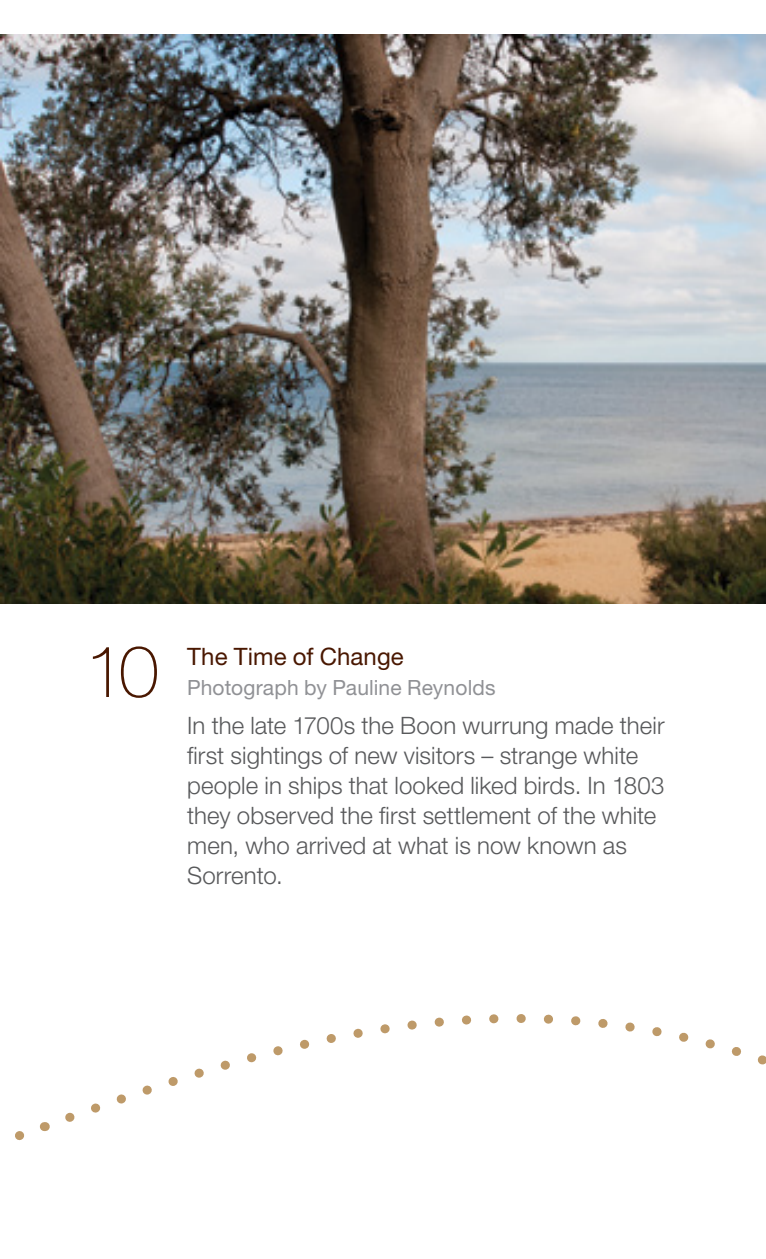
<style>
.page{position:relative;width:766px;height:1259px;background:#fff}
.page>*{position:absolute;margin:0;border:0;box-sizing:border-box;transform-origin:0 0}
.t1{font:100 72px "Helvetica Neue";color:#491700}
.t2{font:300 24px/30px "Helvetica Neue";letter-spacing:.005em;color:#58595b}
.t3{font:24px "Helvetica Neue";color:#491700}
.t4{font:21px "Helvetica Neue";letter-spacing:.005em;color:#909195}
</style>
<div class="page">
<img style="left:0;top:34px;width:765px;height:570px">
<svg style="left:65px;top:1014px;width:700px;height:108px"></svg>
<svg style="left:15px;top:1122px;width:30px;height:19px"></svg>
<h1 class="t1" style="left:85px;top:630px;width:75px">10</h1>
<p class="t3" style="left:187px;top:642px;width:218px">The Time of Change</p>
<p class="t4" style="left:187px;top:675px;width:310px">Photograph by Pauline Reynolds</p>
<p class="t2" style="left:187px;top:710px;width:479px">In the late 1700s the Boon wurrung made their first sightings of new visitors – strange white people in ships that looked liked birds. In 1803 they observed the first settlement of the white men, who arrived at what is now known as Sorrento.</p>
</div>
